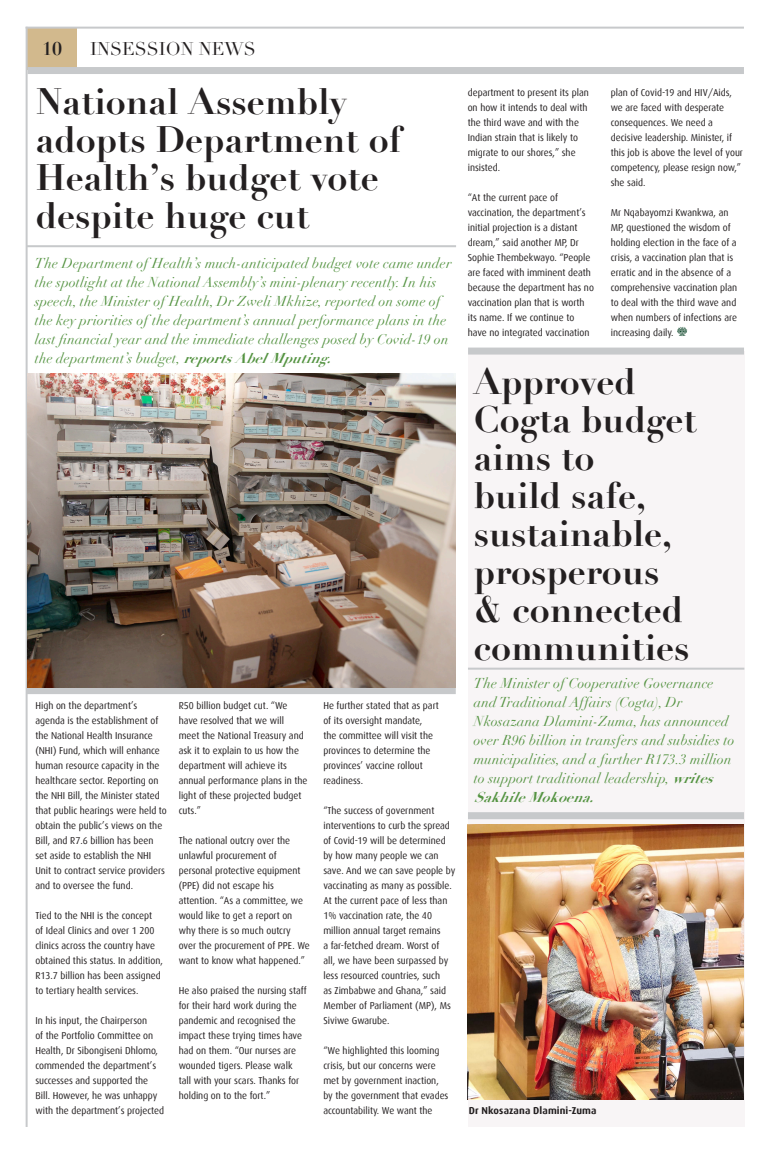
<style>
.page{position:relative;width:780px;height:1163px;background:#fff}
.page>*{position:absolute;margin:0;border:0;box-sizing:border-box;transform-origin:0 0}
.header_3{font:700 36px/38px "Didot";color:#231f20}
.t1{font:18px "Didot";color:#231f20}
.t2{font:700 18px "Didot";color:#231f20}
.t3{font:italic 14px/19px "Didot";letter-spacing:.01em;color:#549341}
.t4{font:10px/15px "Dax";color:#231f20;scale:.95 1}
.t5{font:700 10px "Dax";letter-spacing:.01em;color:#231f20}
.s1{font-weight:700}
</style>
<div class="page">
<div style="left:27px;top:27px;width:50px;height:43px;background:#d2b98d"></div>
<hr style="left:26px;top:27px;width:2px;height:1099px;background:#c7c9cb">
<hr style="left:26px;top:27px;width:718px;height:2px;background:#c7c9cb">
<div style="left:28px;top:67px;width:716px;height:7px;background:#c7c9cb"></div>
<div style="left:468px;top:351px;width:276px;height:775px;background:#f8f5f6"></div>
<div style="left:26px;top:687px;width:430px;height:7px;background:#c7c9cb"></div>
<hr style="left:26px;top:245px;width:430px;height:2px;background:#c7c9cb">
<hr style="left:468px;top:667px;width:276px;height:2px;background:#c7c9cb">
<div style="left:468px;top:812px;width:276px;height:7px;background:#c7c9cb"></div>
<div style="left:468px;top:347px;width:276px;height:7px;background:#c7c9cb"></div>
<svg style="left:677px;top:327px;width:10px;height:9px"></svg>
<img style="left:28px;top:373px;width:427px;height:314px">
<img style="left:468px;top:824px;width:275px;height:275px">
<h2 class="t2" style="left:42px;top:38px;width:22px">10</h2>
<h2 class="t1" style="left:90px;top:38px;width:167px">INSESSION NEWS</h2>
<p class="header_3" style="left:36px;top:82px;width:367px">National Assembly adopts Department of<br>Health’s budget vote despite huge cut</p>
<p class="t3" style="left:35px;top:253px;width:418px">The Department of Health’s much-anticipated budget vote came under the spotlight at the National Assembly’s mini-plenary recently. In his speech, the Minister of Health, Dr Zweli Mkhize, reported on some of the key priorities of the department’s annual performance plans in the last financial year and the immediate challenges posed by Covid-19 on the department’s budget, <span class="s1">reportsAbelMputing.</span></p>
<p class="t4" style="left:35px;top:697px;width:140px">High on the department’s agenda is the establishment of the National Health Insurance (NHI) Fund, which will enhance human resource capacity in the healthcare sector. Reporting on the NHI Bill, the Minister stated that public hearings were held to obtain the public’s views on the<br>Bill, and R7.6 billion has been set aside to establish the NHI<br>Unit to contract service providers and to oversee the fund.</p>
<p class="t4" style="left:35px;top:907px;width:136px">Tied to the NHI is the concept<br>of Ideal Clinics and over 1 200 clinics across the country have obtained this status. In addition,<br>R13.7 billion has been assigned to tertiary health services.</p>
<p class="t4" style="left:35px;top:1012px;width:137px">In his input, the Chairperson<br>of the Portfolio Committee on<br>Health, Dr Sibongiseni Dhlomo, commended the department’s successes and supported the<br>Bill. However, he was unhappy with the department’s projected</p>
<p class="t4" style="left:179px;top:697px;width:137px">R50 billion budget cut. “We have resolved that we will<br>meet the National Treasury and ask it to explain to us how the department will achieve its annual performance plans in the light of these projected budget cuts.”</p>
<p class="t4" style="left:179px;top:832px;width:139px">The national outcry over the unlawful procurement of personal protective equipment (PPE) did not escape his attention. “As a committee, we would like to get a report on why there is so much outcry over the procurement of PPE. We want to know what happened.”</p>
<p class="t4" style="left:179px;top:982px;width:136px">He also praised the nursing staff for their hard work during the pandemic and recognised the impact these trying times have had on them. “Our nurses are wounded tigers. Please walk tall with your scars. Thanks for holding on to the fort.”</p>
<p class="t4" style="left:323px;top:697px;width:123px">He further stated that as part of its oversight mandate,<br>the committee will visit the provinces to determine the provinces’ vaccine rollout readiness.</p>
<p class="t4" style="left:323px;top:802px;width:140px">“The success of government interventions to curb the spread of Covid-19 will be determined by how many people we can save. And we can save people by vaccinating as many as possible.<br>At the current pace of less than<br>1% vaccination rate, the 40 million annual target remains<br>a far-fetched dream. Worst of<br>all, we have been surpassed by less resourced countries, such<br>as Zimbabwe and Ghana,” said<br>Member of Parliament (MP), Ms<br>Siviwe Gwarube.</p>
<p class="t4" style="left:323px;top:1042px;width:133px">“We highlighted this looming crisis, but our concerns were met by government inaction, by the government that evades accountability. We want the</p>
<p class="t4" style="left:467px;top:85px;width:129px">department to present its plan on how it intends to deal with the third wave and with the<br>Indian strain that is likely to migrate to our shores,” she insisted.</p>
<p class="t4" style="left:467px;top:190px;width:134px">“At the current pace of vaccination, the department’s initial projection is a distant dream,” said another MP, Dr<br>Sophie Thembekwayo. “People are faced with imminent death because the department has no vaccination plan that is worth its name. If we continue to have no integrated vaccination</p>
<p class="t4" style="left:610px;top:85px;width:141px">plan of Covid-19 and HIV/Aids, we are faced with desperate consequences. We need a decisive leadership. Minister, if this job is above the level of your competency, please resign now,” she said.</p>
<p class="t4" style="left:610px;top:205px;width:135px">Mr Nqabayomzi Kwankwa, an<br>MP, questioned the wisdom of holding election in the face of a crisis, a vaccination plan that is erratic and in the absence of a comprehensive vaccination plan to deal with the third wave and when numbers of infections are increasing daily.</p>
<p class="header_3" style="left:474px;top:362px;width:224px">Approved<br>Cogta budget aims to<br>build safe, sustainable, prosperous &amp; connected communities</p>
<p class="t3" style="left:474px;top:673px;width:262px">The Minister of Cooperative Governance and Traditional Affairs (Cogta), Dr Nkosazana Dlamini-Zuma, has announced over R96 billion in transfers and subsidies to municipalities, and a further R173.3 million to support traditional leadership, <span class="s1">writes SakhileMokoena.</span></p>
<p class="t5" style="left:468px;top:1104px;width:129px">Dr Nkosazana Dlamini-Zuma</p>
</div>
